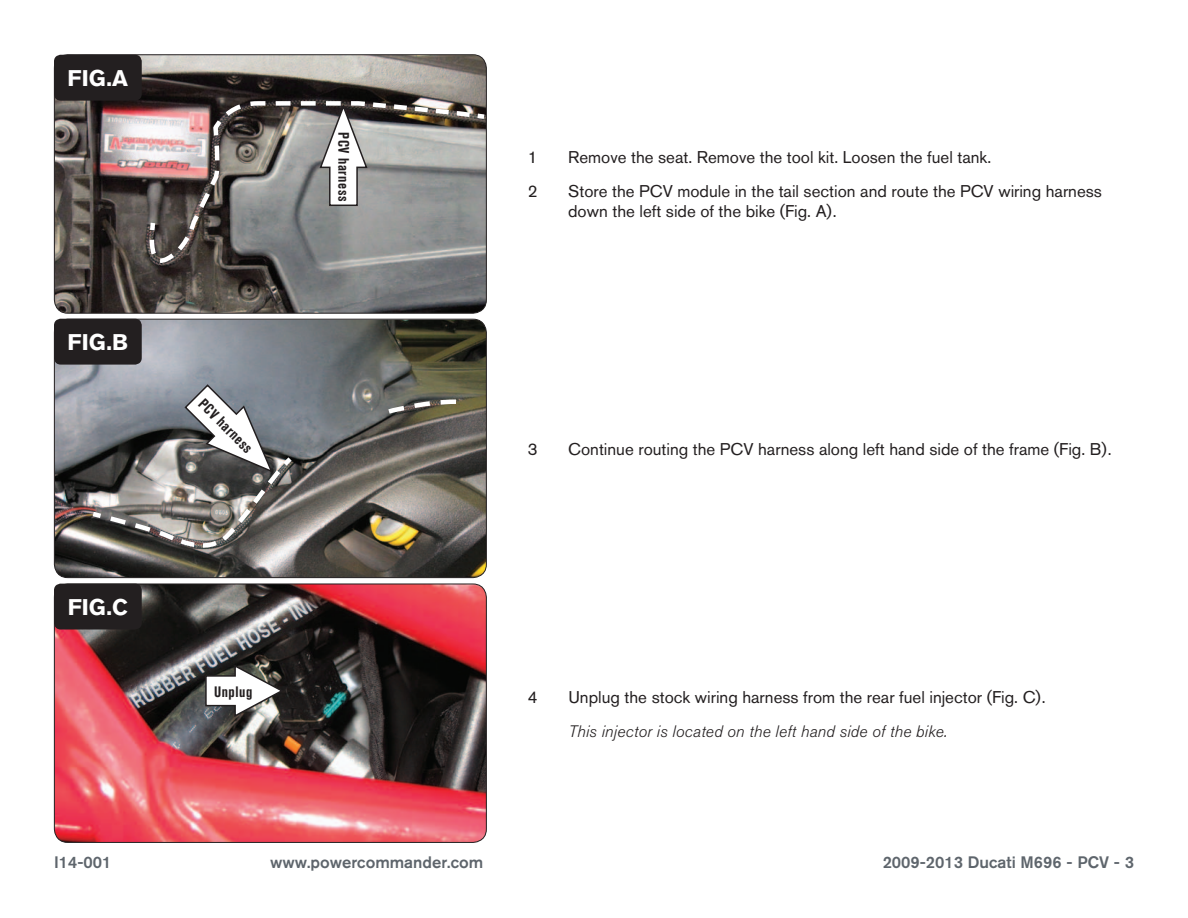
<style>
.page{position:relative;width:1188px;height:918px;background:#fff}
.page>*{position:absolute;margin:0;border:0;box-sizing:border-box;transform-origin:0 0}
.t1{font:700 22.5px "Akzidenz Grotesk BQ";color:#fff}
.Bodycopy{font:16.8px/20.2px "Akzidenz Grotesk BQ";color:#231f20}
.t2{font:500 16.5px "Akzidenz Grotesk BQ";color:#5e656c}
.Bodycopy-2{font:italic 300 16.5px "Akzidenz Grotesk BQ";letter-spacing:.01em;color:#231f20}
.Callouts{font:700 condensed 15px "Akzidenz Grotesk BQ";letter-spacing:.04em;color:#231f20}
</style>
<div class="page">
<img style="left:54px;top:55px;width:431px;height:257px">
<div style="left:54px;top:55px;width:88px;height:46px;background:#231f20;border-radius:7px"></div>
<img style="left:54px;top:320px;width:432px;height:258px">
<div style="left:54px;top:319px;width:88px;height:46px;background:#231f20;border-radius:7px"></div>
<svg style="left:147px;top:99px;width:340px;height:165px"></svg>
<img style="left:53px;top:362px;width:434px;height:193px">
<img style="left:54px;top:584px;width:432px;height:258px">
<div style="left:54px;top:584px;width:433px;height:259px;border:1px solid #231f20;border-radius:14px"></div>
<img style="left:204px;top:663px;width:81px;height:55px">
<div style="left:54px;top:584px;width:88px;height:45px;background:#231f20;border-radius:7px"></div>
<p class="t1" style="left:68px;top:65px;width:62px">FIG.A</p>
<p class="t1" style="left:68px;top:329px;width:62px">FIG.B</p>
<p class="t1" style="left:68px;top:594px;width:62px">FIG.C</p>
<p class="Callouts" style="left:207px;top:395px;width:71px;rotate:45deg">PCV harness</p>
<p class="Callouts" style="left:214px;top:683px;width:40px">Unplug</p>
<p class="Callouts" style="left:352px;top:132px;width:71px;rotate:90deg">PCV harness</p>
<p class="Bodycopy" style="left:528px;top:147px;width:11px">1</p>
<p class="Bodycopy" style="left:568px;top:147px;width:425px">Remove the seat. Remove the tool kit. Loosen the fuel tank.</p>
<p class="Bodycopy" style="left:528px;top:181px;width:11px">2</p>
<p class="Bodycopy" style="left:568px;top:181px;width:535px">Store the PCV module in the tail section and route the PCV wiring harness down the left side of the bike (Fig. A).</p>
<p class="Bodycopy" style="left:528px;top:439px;width:11px">3</p>
<p class="Bodycopy" style="left:568px;top:439px;width:545px">Continue routing the PCV harness along left hand side of the frame (Fig. B).</p>
<p class="Bodycopy" style="left:528px;top:687px;width:11px">4</p>
<p class="Bodycopy" style="left:568px;top:687px;width:479px">Unplug the stock wiring harness from the rear fuel injector (Fig. C).</p>
<p class="Bodycopy-2" style="left:568px;top:722px;width:380px">This injector is located on the left hand side of the bike.</p>
<p class="t2" style="left:54px;top:852px;width:59px">I14-001</p>
<p class="t2" style="left:270px;top:852px;width:215px">www.powercommander.com</p>
<p class="t2" style="left:883px;top:852px;width:253px">2009-2013 Ducati M696 - PCV - 3</p>
</div>
